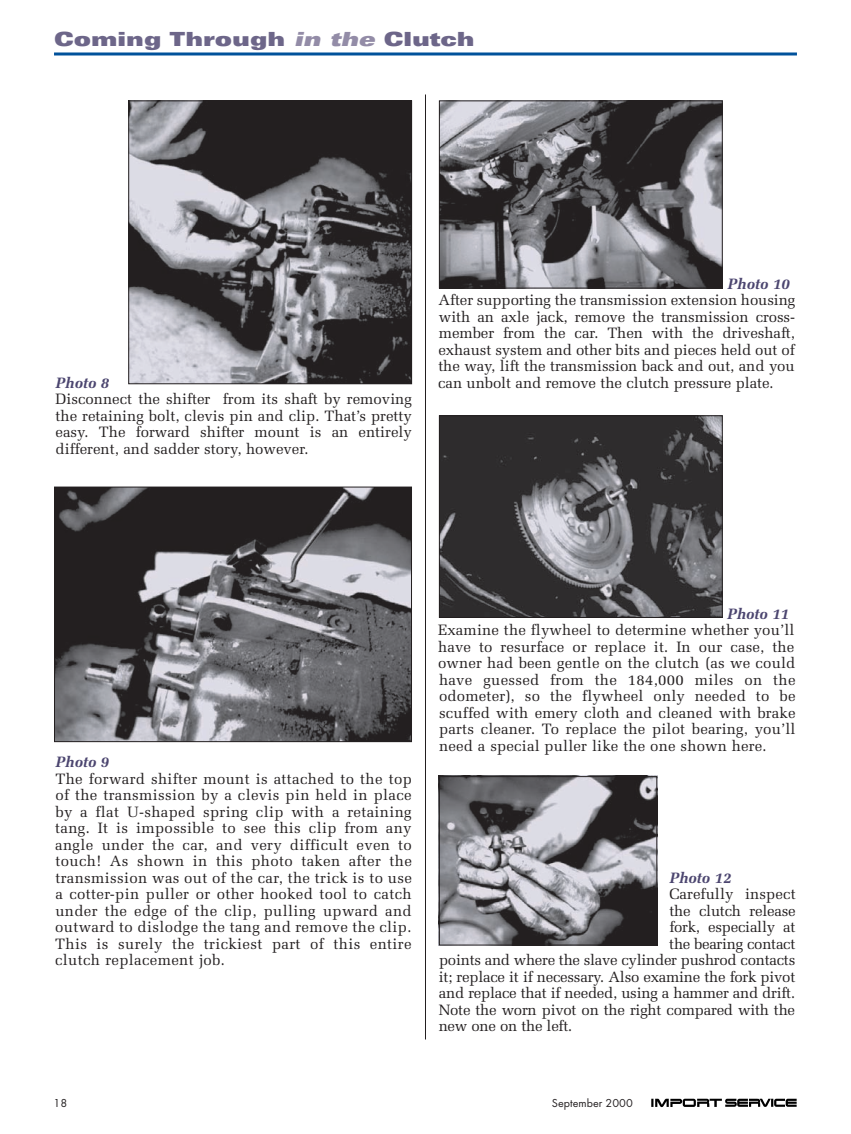
<style>
.page{position:relative;width:851px;height:1134px;background:#fff}
.page>*{position:absolute;margin:0;border:0;box-sizing:border-box;transform-origin:0 0}
.t1{font:900 expanded 19.5px "Univers";color:#6d6689}
.t2{font:15px/16.5px "Melior";letter-spacing:-.015em;color:#231f20;text-align:justify}
.t3{font:italic 700 15px "Melior";color:#4b456f}
.t4{font:15px "Melior";letter-spacing:.005em;color:#231f20}
.t5{font:12px "Futura T";color:#231f20}
.s1{font-style:italic;color:#938ca7}
</style>
<div class="page">
<svg style="left:651px;top:1098px;width:145px;height:9px"></svg>
<svg style="left:54px;top:52px;width:742px;height:4px;background:#407cb3"></svg>
<hr style="left:425px;top:94px;width:1px;height:946px;background:#231f20">
<img style="left:130px;top:102px;width:280px;height:280px">
<div style="left:128px;top:100px;width:284px;height:284px;border:1px solid #231f20"></div>
<img style="left:441px;top:102px;width:279px;height:184px">
<div style="left:439px;top:100px;width:283px;height:188px;border:1px solid #231f20"></div>
<img style="left:441px;top:417px;width:279px;height:199px">
<div style="left:439px;top:415px;width:283px;height:203px;border:1px solid #231f20"></div>
<img style="left:438px;top:776px;width:219px;height:170px">
<div style="left:439px;top:776px;width:218px;height:169px;border:1px solid #231f20"></div>
<img style="left:56px;top:489px;width:354px;height:251px">
<div style="left:54px;top:487px;width:358px;height:255px;border:1px solid #231f20"></div>
<h1 class="t1" style="left:54px;top:32px;width:422px">Coming Through <span class="s1">in the</span> Clutch</h1>
<p class="t3" style="left:56px;top:374px;width:55px">Photo 8</p>
<p class="t2" style="left:55px;top:391px;width:358px">Disconnect the shifter from its shaft by removing the retaining bolt, clevis pin and clip. That’s pretty easy. The forward shifter mount is an entirely different, and sadder story, however.</p>
<p class="t3" style="left:727px;top:275px;width:64px">Photo 10</p>
<p class="t2" style="left:438px;top:292px;width:358px">After supporting the transmission extension housing with an axle jack, remove the transmission cross&shy;member from the car. Then with the driveshaft, exhaust system and other bits and pieces held out of the way, lift the transmission back and out, and you can unbolt and remove the clutch pressure plate.</p>
<p class="t3" style="left:55px;top:753px;width:55px">Photo 9</p>
<p class="t2" style="left:55px;top:770px;width:358px">The forward shifter mount is attached to the top of the transmission by a clevis pin held in place by a flat U-shaped spring clip with a retaining tang. It is impossible to see this clip from any angle under the car, and very difficult even to touch! As shown in this photo taken after the transmission was out of the car, the trick is to use a cotter-pin puller or other hooked tool to catch under the edge of the clip, pulling upward and outward to dislodge the tang and remove the clip.<br>This is surely the trickiest part of this entire clutch replacement job.</p>
<p class="t3" style="left:727px;top:605px;width:64px">Photo 11</p>
<p class="t2" style="left:438px;top:622px;width:359px">Examine the flywheel to determine whether you’ll have to resurface or replace it. In our case, the owner had been gentle on the clutch (as we could have guessed from the 184,000 miles on the odometer), so the flywheel only needed to be scuffed with emery cloth and cleaned with brake parts cleaner. To replace the pilot bearing, you’ll need a special puller like the one shown here.</p>
<p class="t3" style="left:669px;top:869px;width:64px">Photo 12</p>
<p class="t4" style="left:669px;top:885px;width:128px">Carefully inspect</p>
<p class="t2" style="left:669px;top:902px;width:128px">the clutch release</p>
<p class="t2" style="left:669px;top:919px;width:128px">fork, especially at</p>
<p class="t2" style="left:669px;top:935px;width:128px">the bearing contact</p>
<p class="t2" style="left:439px;top:952px;width:358px">points and where the slave cylinder pushrod contacts</p>
<p class="t2" style="left:439px;top:968px;width:358px">it; replace it if necessary. Also examine the fork pivot</p>
<p class="t2" style="left:439px;top:985px;width:358px">and replace that if needed, using a hammer and drift.</p>
<p class="t2" style="left:438px;top:1001px;width:358px">Note the worn pivot on the right compared with the</p>
<p class="t2" style="left:438px;top:1018px;width:135px">new one on the left.</p>
<p class="t5" style="left:54px;top:1096px;width:15px">18</p>
<p class="t5" style="left:552px;top:1096px;width:82px">September 2000</p>
</div>
